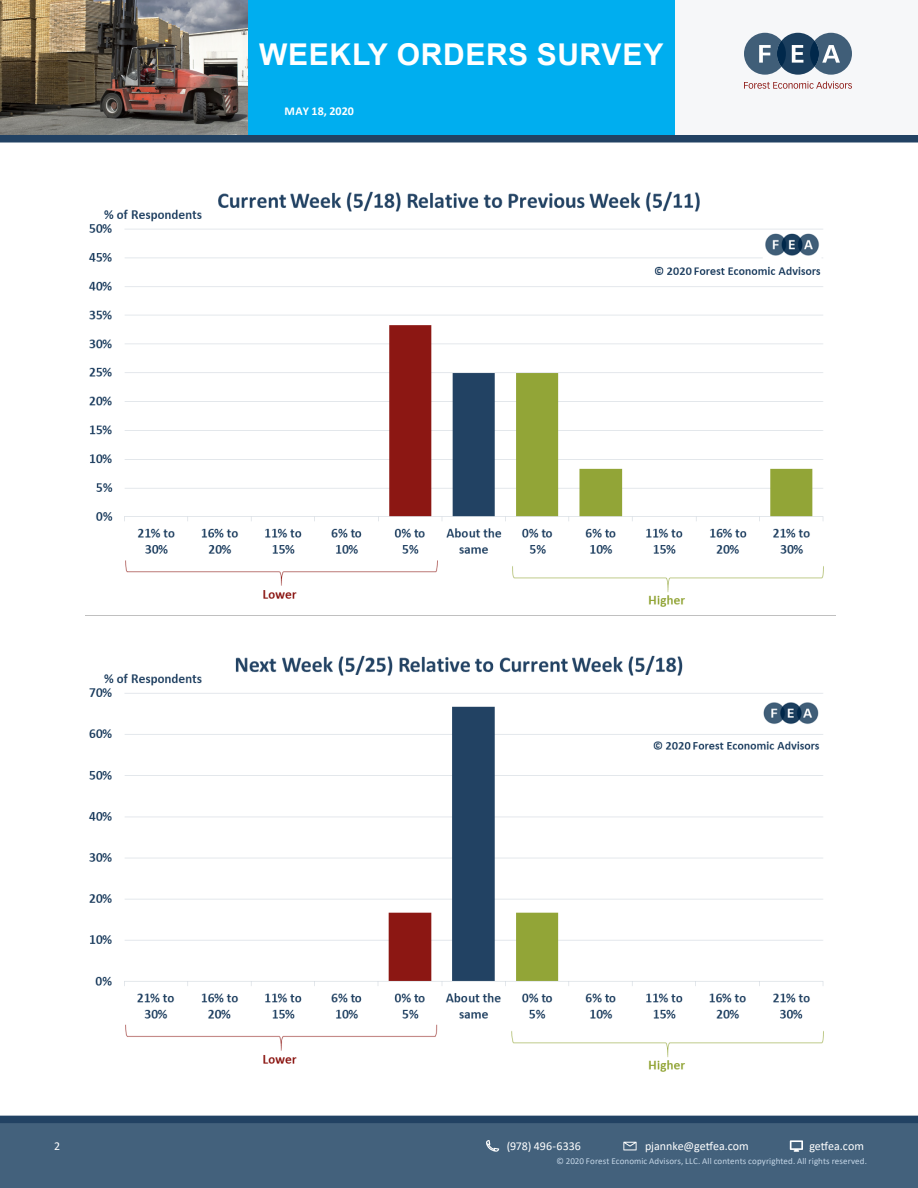
<style>
.page{position:relative;width:918px;height:1188px;background:#fff}
.page>*{position:absolute;margin:0;border:0;box-sizing:border-box;transform-origin:0 0}
.t1{font:700 30px "Arial";letter-spacing:.025em;color:#fff}
.t2{font:12px "Calibri";color:#fff}
.t3{font:700 12px "Calibri";letter-spacing:.005em;color:#fff}
.t4{font:9px "Calibri";letter-spacing:.01em;color:#c4d6e7}
</style>
<div class="page">
<div style="left:0;top:1123px;width:918px;height:65px;background:#43617c"></div>
<div style="left:0;top:1116px;width:918px;height:7px;background:#224263"></div>
<div style="left:0;top:135px;width:918px;height:7px;background:#224263"></div>
<div style="left:675px;top:0;width:243px;height:135px;background:#f6f7f9"></div>
<div style="left:247px;top:0;width:428px;height:135px;background:#00aeef"></div>
<div style="left:777px;top:33px;width:42px;height:42px;background:#1b3e5e;border-radius:50%"></div>
<svg style="left:744px;top:81px;width:108px;height:8px"></svg>
<div style="left:810px;top:41px;width:9px;height:26px;background:#00284b;border-radius:50%"></div>
<div style="left:777px;top:41px;width:9px;height:26px;background:#00284b;border-radius:50%"></div>
<svg style="left:744px;top:33px;width:37px;height:42px"></svg>
<svg style="left:792px;top:45px;width:11px;height:18px"></svg>
<svg style="left:815px;top:33px;width:37px;height:42px"></svg>
<svg style="left:486px;top:1140px;width:13px;height:12px"></svg>
<svg style="left:623px;top:1142px;width:14px;height:8px"></svg>
<svg style="left:790px;top:1140px;width:13px;height:12px"></svg>
<img style="left:0;top:0;width:247px;height:135px">
<img style="left:85px;top:191px;width:751px;height:425px">
<img style="left:89px;top:655px;width:735px;height:417px">
<h1 class="t1" style="left:259px;top:33px;width:406px">WEEKLY ORDERS SURVEY</h1>
<p class="t3" style="left:284px;top:103px;width:71px">MAY 18, 2020</p>
<h2 class="t2" style="left:54px;top:1137px;width:8px">2</h2>
<h2 class="t2" style="left:507px;top:1137px;width:76px">(978) 496-6336</h2>
<h2 class="t2" style="left:645px;top:1137px;width:105px">pjannke@getfea.com</h2>
<h2 class="t2" style="left:809px;top:1137px;width:56px">getfea.com</h2>
<p class="t4" style="left:556px;top:1155px;width:312px">© 2020 Forest Economic Advisors, LLC. All contents copyrighted. All rights reserved.</p>
</div>
